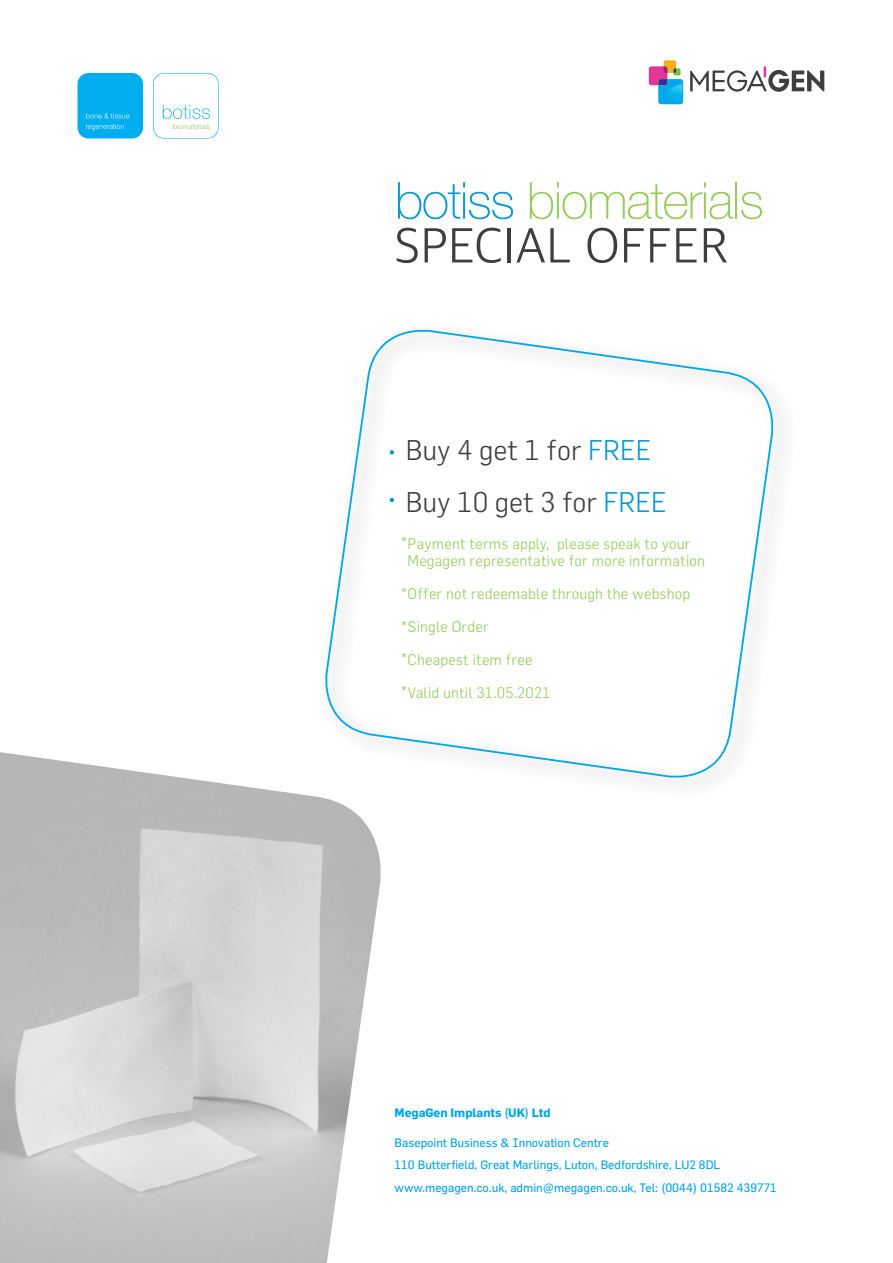
<style>
.page{position:relative;width:893px;height:1263px;background:#fff}
.page>*{position:absolute;margin:0;border:0;box-sizing:border-box;transform-origin:0 0}
.t1{font:100 51px "Helvetica Neue LT Com";letter-spacing:-.025em;color:#95cb58}
.t2{font:300 51px "Apple SD Gothic Neo";color:#3e3e3f}
.t3{font:300 27.9px "Flama";color:#3e3e3f}
.t4{font:300 15px/16.5px "Flama";letter-spacing:.01em;color:#95cb58}
.t5{font:300 13.5px "Flama";color:#95cb58}
.t6{font:12px "Flama";color:#00a7e9}
.t7{font:700 12px "Flama";color:#00a7e9}
.s1{color:#0697d7}
</style>
<div class="page">
<svg style="left:690px;top:66px;width:134px;height:26px"></svg>
<svg style="left:649px;top:60px;width:34px;height:44px"></svg>
<svg style="left:325px;top:329px;width:455px;height:455px"></svg>
<svg style="left:390px;top:450px;width:4px;height:4px"></svg>
<svg style="left:390px;top:498px;width:4px;height:4px"></svg>
<img style="left:0;top:752px;width:391px;height:511px">
<div style="left:78px;top:73px;width:65px;height:66px;background:#00aeef;border-radius:11px"></div>
<svg style="left:153px;top:73px;width:66px;height:66px"></svg>
<div style="left:154px;top:74px;width:64px;height:64px;background:#fff;border-radius:11px"></div>
<svg style="left:163px;top:105px;width:47px;height:24px"></svg>
<svg style="left:86px;top:113px;width:43px;height:17px"></svg>
<p class="t1" style="left:395px;top:170px;width:371px"><span class="s1">botiss</span> biomaterials</p>
<p class="t2" style="left:395px;top:219px;width:335px">SPECIAL OFFER</p>
<p class="t3" style="left:406px;top:433px;width:247px">Buy 4 get 1 for <span class="s1">FREE</span></p>
<p class="t3" style="left:406px;top:485px;width:263px">Buy 10 get 3 for <span class="s1">FREE</span></p>
<p class="t5" style="left:401px;top:534px;width:7px">*</p>
<p class="t4" style="left:408px;top:535px;width:299px">Payment terms apply, please speak to your<br>Megagen representative for more information</p>
<p class="t4" style="left:408px;top:585px;width:284px">Offer not redeemable through the webshop</p>
<p class="t4" style="left:408px;top:618px;width:83px">Single Order</p>
<p class="t4" style="left:408px;top:651px;width:126px">Cheapest item free</p>
<p class="t4" style="left:408px;top:684px;width:145px">Valid until 31.05.2021</p>
<p class="t5" style="left:401px;top:585px;width:7px">*</p>
<p class="t5" style="left:401px;top:618px;width:7px">*</p>
<p class="t5" style="left:401px;top:650px;width:7px">*</p>
<p class="t5" style="left:401px;top:683px;width:7px">*</p>
<p class="t7" style="left:395px;top:1105px;width:157px">MegaGen Implants (UK) Ltd</p>
<p class="t6" style="left:395px;top:1135px;width:216px">Basepoint Business &amp; Innovation Centre</p>
<p class="t6" style="left:395px;top:1157px;width:327px">110 Butterfield, Great Marlings, Luton, Bedfordshire, LU2 8DL</p>
<p class="t6" style="left:395px;top:1180px;width:384px">www.megagen.co.uk, admin@megagen.co.uk, Tel: (0044) 01582 439771</p>
</div>
